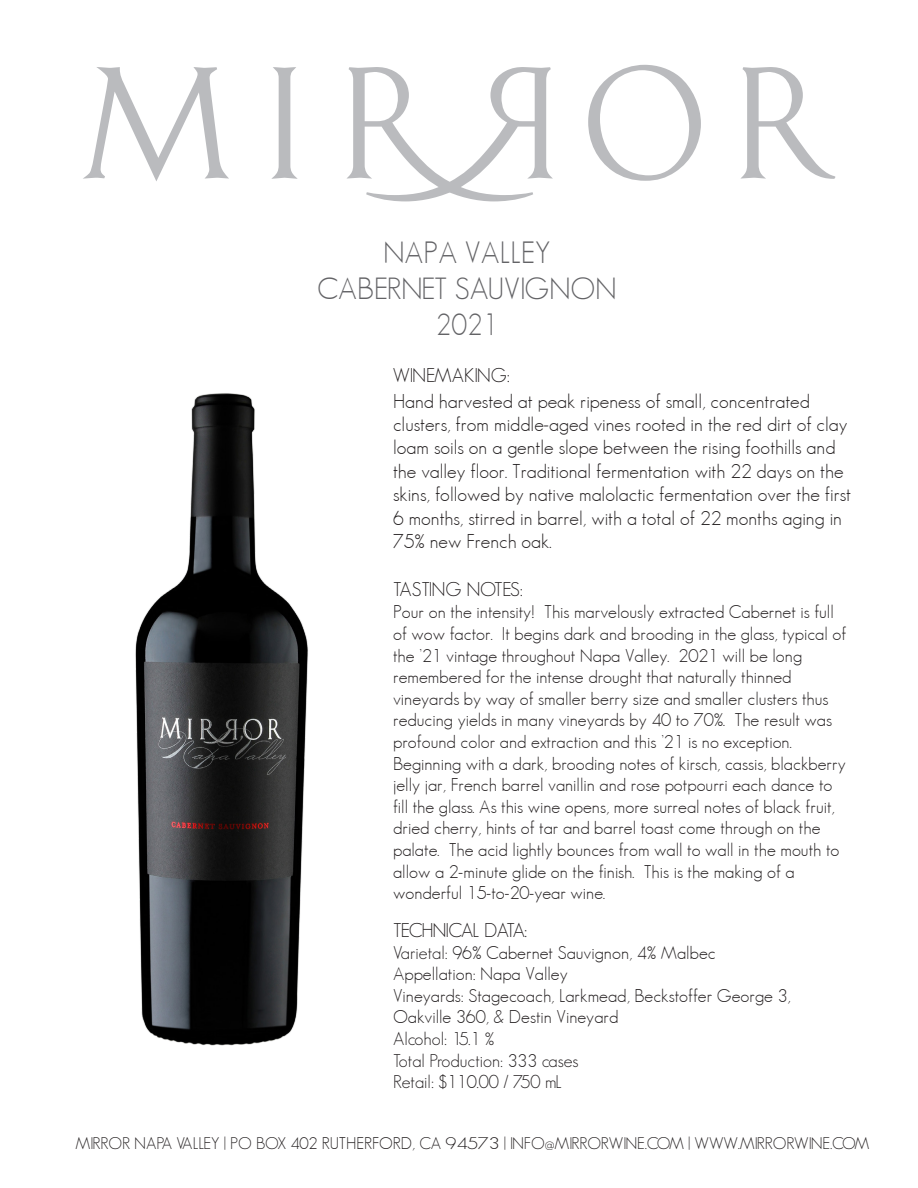
<style>
.page{position:relative;width:918px;height:1188px;background:#fff}
.page>*{position:absolute;margin:0;border:0;box-sizing:border-box;transform-origin:0 0}
.t1{font:300 30px/36px "Geosans";color:#636366;text-align:center}
.t2{font:300 19.5px/23.7px "Geosans";color:#231f20}
.t3{font:300 19.5px "Geosans";letter-spacing:-.05em;color:#231f20}
.t4{font:300 19.5px "Geosans";letter-spacing:-.03em;color:#231f20}
.t5{font:300 18px/21.6px "Geosans";color:#231f20}
.t6{font:300 16.5px "Geosans";color:#231f20}
</style>
<div class="page">
<img style="left:135px;top:393px;width:173px;height:653px">
<svg style="left:83px;top:67px;width:146px;height:114px"></svg>
<svg style="left:271px;top:67px;width:27px;height:112px"></svg>
<svg style="left:347px;top:67px;width:206px;height:134px"></svg>
<svg style="left:588px;top:65px;width:113px;height:116px"></svg>
<svg style="left:740px;top:67px;width:95px;height:112px"></svg>
<p class="t1" style="left:317px;top:234px;width:301px">NAPA VALLEY<br>CABERNET SAUVIGNON<br>2021</p>
<p class="t2" style="left:393px;top:364px;width:460px">WINEMAKING:<br>Hand harvested at peak ripeness of small, concentrated clusters, from middle-aged vines rooted in the red dirt of clay loam soils on a gentle slope between the rising foothills and the valley floor. Traditional fermentation with 22 days on the skins, followed by native malolactic fermentation over the first 6 months, stirred in barrel, with a total of 22 months aging in 75% new French oak.</p>
<p class="t4" style="left:393px;top:579px;width:131px">TASTING NOTES:</p>
<p class="t5" style="left:393px;top:601px;width:455px">Pour on the intensity! This marvelously extracted Cabernet is full of wow factor. It begins dark and brooding in the glass, typical of the ’21 vintage throughout Napa Valley. 2021 will be long remembered for the intense drought that naturally thinned vineyards by way of smaller berry size and smaller clusters thus reducing yields in many vineyards by 40 to 70%. The result was profound color and extraction and this ’21 is no exception.<br>Beginning with a dark, brooding notes of kirsch, cassis, blackberry jelly jar, French barrel vanillin and rose potpourri each dance to fill the glass. As this wine opens, more surreal notes of black fruit, dried cherry, hints of tar and barrel toast come through on the palate. The acid lightly bounces from wall to wall in the mouth to allow a 2-minute glide on the finish. This is the making of a wonderful 15-to-20-year wine.</p>
<p class="t3" style="left:393px;top:919px;width:136px">TECHNICAL DATA:</p>
<p class="t5" style="left:393px;top:942px;width:399px">Varietal: 96% Cabernet Sauvignon, 4% Malbec<br>Appellation: Napa Valley<br>Vineyards: Stagecoach, Larkmead, Beckstoffer George 3,<br>Oakville 360, &amp; Destin Vineyard<br>Alcohol: 15.1 %<br>Total Production: 333 cases<br>Retail: $110.00 / 750 mL</p>
<p class="t6" style="left:76px;top:1134px;width:795px">MIRROR NAPA VALLEY | PO BOX 402 RUTHERFORD, CA 94573 | INFO@MIRRORWINE.COM | WWW.MIRRORWINE.COM</p>
</div>
